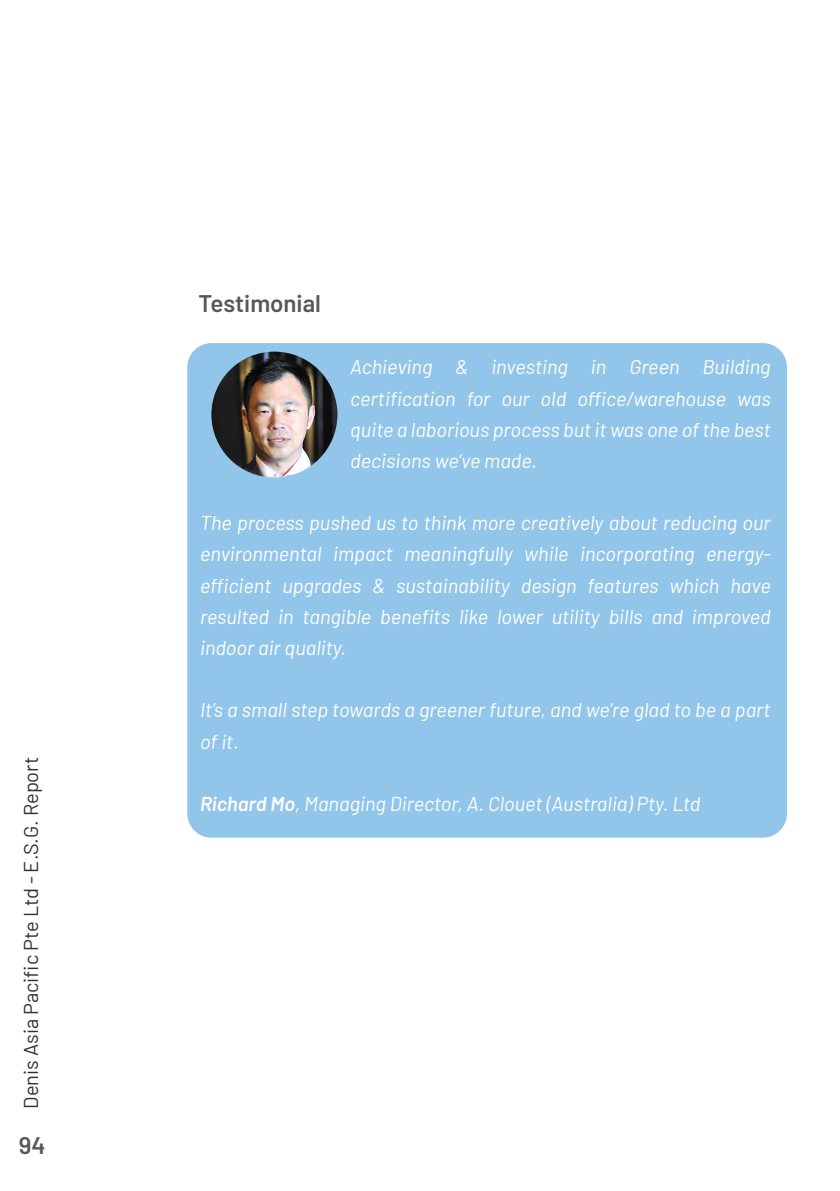
<style>
.page{position:relative;width:840px;height:1191px;background:#fff}
.page>*{position:absolute;margin:0;border:0;box-sizing:border-box;transform-origin:0 0}
.t1{font:600 24px "Barlow";color:#57585a}
.t2{font:italic 20px/31.2px "Barlow";color:#fff;text-align:justify}
.t3{font:20px "Barlow";color:#333}
.s1{font-weight:600}
</style>
<div class="page">
<div style="left:187px;top:343px;width:599px;height:494px;background:#92c5ea;border-radius:24px"></div>
<img style="left:211px;top:351px;width:126px;height:126px;border-radius:63px">
<p class="t3" style="left:17px;top:1108px;width:353px;rotate:-90deg">Denis Asia Pacifc Pte Ltd - E.S.G. Report</p>
<p class="t1" style="left:19px;top:1127px;width:28px">94</p>
<p class="t1" style="left:198px;top:286px;width:124px">Testimonial</p>
<p class="t2" style="left:350px;top:350px;width:422px">Achieving &amp; investing in Green Building certification for our old office/warehouse was quite a laborious process but it was one of the best decisions we’ve made.</p>
<p class="t2" style="left:200px;top:506px;width:572px">The process pushed us to think more creatively about reducing our environmental impact meaningfully while incorporating energy&shy;efficient upgrades &amp; sustainability design features which have resulted in tangible benefits like lower utility bills and improved indoor air quality.</p>
<p class="t2" style="left:200px;top:693px;width:572px">It’s a small step towards a greener future, and we’re glad to be a part of it.</p>
<p class="t2" style="left:200px;top:786px;width:501px"><span class="s1">Richard Mo</span>, Managing Director, A. Clouet (Australia) Pty. Ltd</p>
</div>
